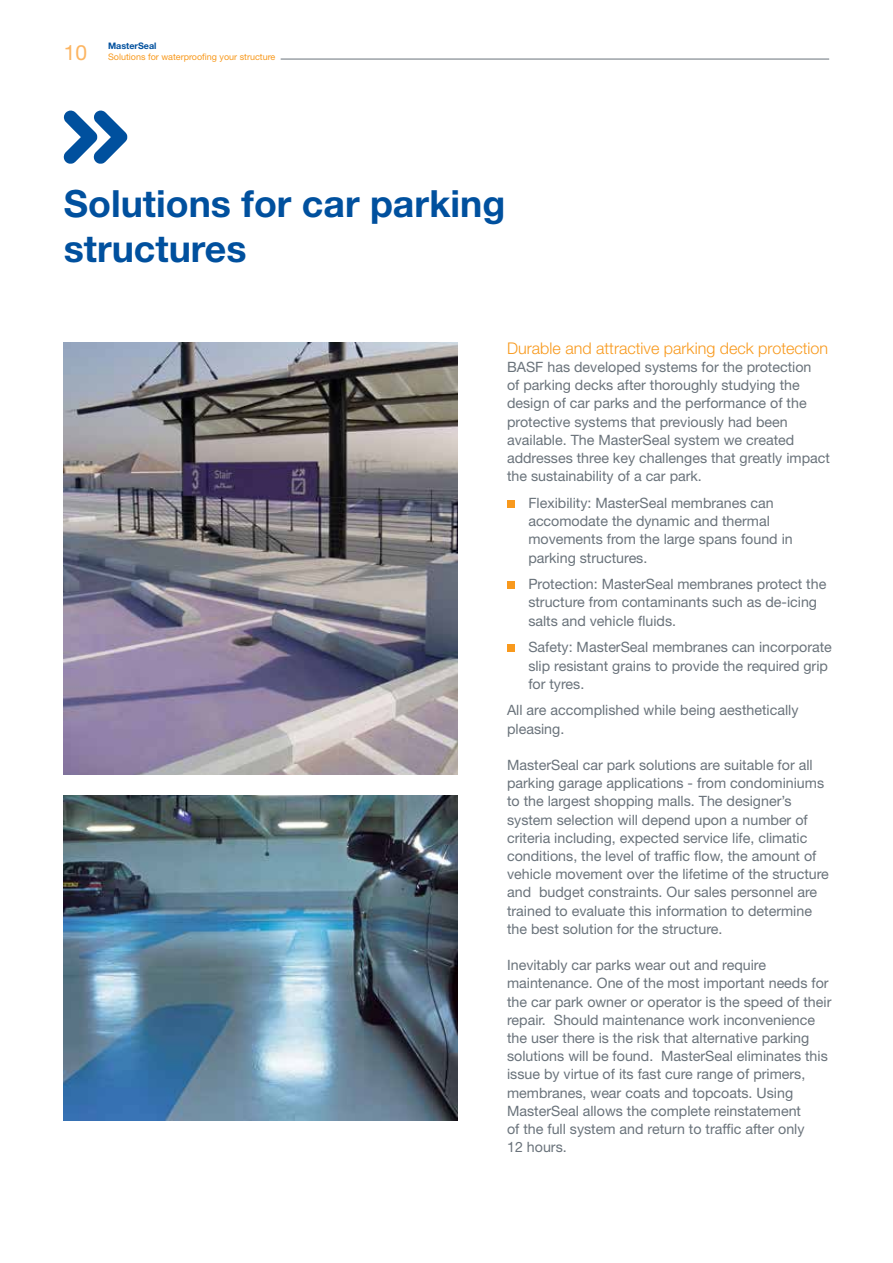
<style>
.page{position:relative;width:893px;height:1263px;background:#fff}
.page>*{position:absolute;margin:0;border:0;box-sizing:border-box;transform-origin:0 0}
.t1{font:700 37.5px/45px "Helvetica Neue LT Std";color:#00509e}
.t2{font:21px "Helvetica Neue LT Std";color:#fcb562}
.t3{font:300 16.2px "Helvetica Neue LT Std";color:#f8991d}
.t4{font:14.25px/18.1px "Helvetica Neue LT Std";color:#6a737b}
.t5{font:9px "Helvetica Neue LT Std";color:#f8991d}
.t6{font:700 9px "Helvetica Neue LT Std";color:#00509e}
</style>
<div class="page">
<hr style="left:281px;top:59px;width:548px;height:1px;background:#6a737b">
<div style="left:507px;top:500px;width:8px;height:8px;background:#f8991d"></div>
<div style="left:507px;top:581px;width:8px;height:8px;background:#f8991d"></div>
<div style="left:507px;top:644px;width:8px;height:8px;background:#f8991d"></div>
<img style="left:64px;top:795px;width:393px;height:325px">
<img style="left:64px;top:342px;width:393px;height:433px">
<svg style="left:64px;top:111px;width:63px;height:53px"></svg>
<h2 class="t2" style="left:64px;top:40px;width:25px">10</h2>
<p class="t6" style="left:108px;top:40px;width:50px">MasterSeal</p>
<p class="t5" style="left:108px;top:51px;width:169px">Solutions for waterproofing your structure</p>
<h1 class="t1" style="left:64px;top:181px;width:443px">Solutions for car parking structures</h1>
<p class="t3" style="left:507px;top:338px;width:323px">Durable and attractive parking deck protection</p>
<p class="t4" style="left:507px;top:358px;width:324px">BASF has developed systems for the protection<br>of parking decks after thoroughly studying the design of car parks and the performance of the protective systems that previously had been available. The MasterSeal system we created addresses three key challenges that greatly impact the sustainability of a car park.</p>
<p class="t4" style="left:528px;top:494px;width:266px">Flexibility: MasterSeal membranes can accomodate the dynamic and thermal movements from the large spans found in parking structures.</p>
<p class="t4" style="left:528px;top:575px;width:300px">Protection: MasterSeal membranes protect the structure from contaminants such as de-icing salts and vehicle fluids.</p>
<p class="t4" style="left:528px;top:638px;width:305px">Safety: MasterSeal membranes can incorporate slip resistant grains to provide the required grip for tyres.</p>
<p class="t4" style="left:507px;top:701px;width:293px">All are accomplished while being aesthetically pleasing.</p>
<p class="t4" style="left:507px;top:756px;width:323px">MasterSeal car park solutions are suitable for all parking garage applications - from condominiums to the largest shopping malls. The designer’s system selection will depend upon a number of criteria including, expected service life, climatic conditions, the level of traffic flow, the amount of vehicle movement over the lifetime of the structure and budget constraints. Our sales personnel are trained to evaluate this information to determine the best solution for the structure.</p>
<p class="t4" style="left:507px;top:956px;width:326px">Inevitably car parks wear out and require maintenance. One of the most important needs for the car park owner or operator is the speed of their repair. Should maintenance work inconvenience the user there is the risk that alternative parking solutions will be found. MasterSeal eliminates this issue by virtue of its fast cure range of primers, membranes, wear coats and topcoats. Using MasterSeal allows the complete reinstatement<br>of the full system and return to traffic after only<br>12 hours.</p>
</div>
